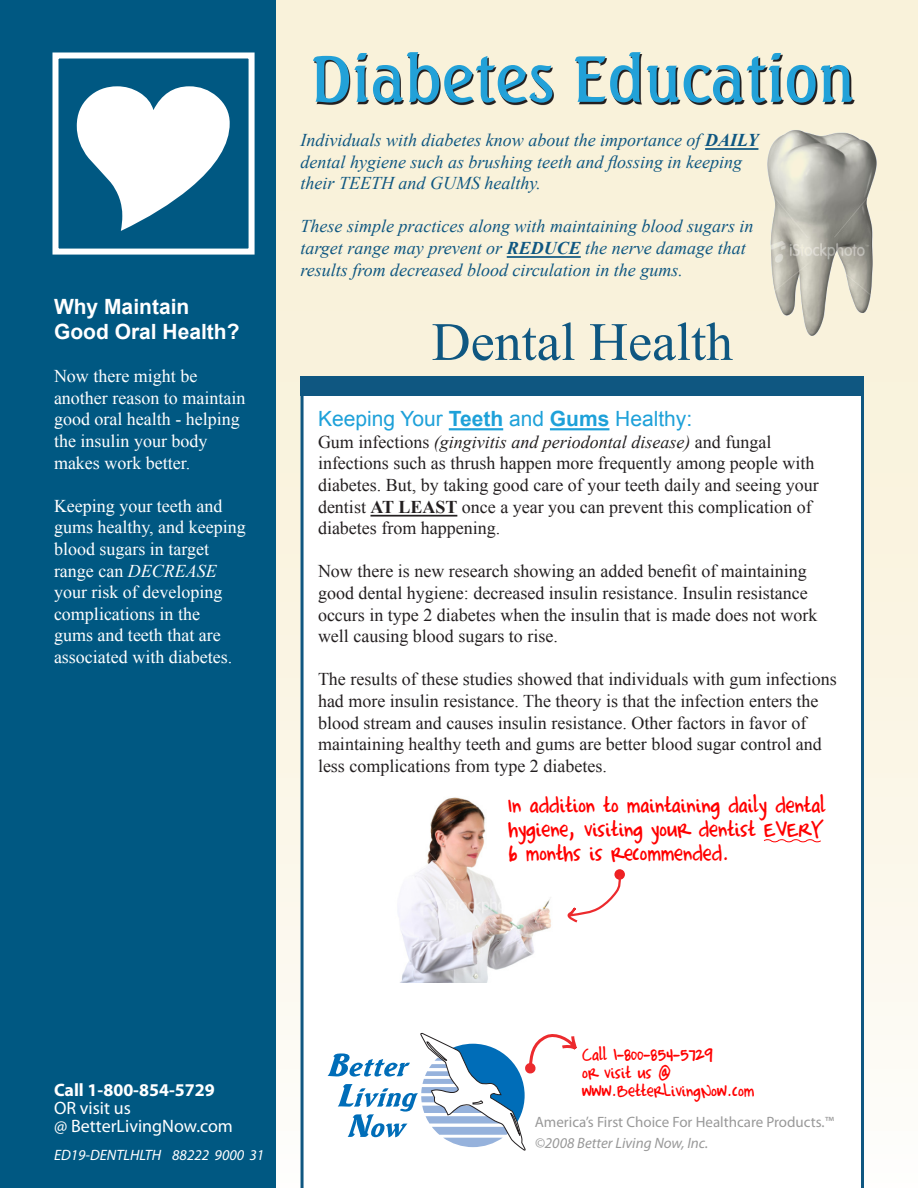
<style>
.page{position:relative;width:918px;height:1188px;background:#fff}
.page>*{position:absolute;margin:0;border:0;box-sizing:border-box;transform-origin:0 0}
.t1{font:500 63px "Seagull BT";color:#22a1d8}
.t2{font:54px "Times New Roman";color:#0f5781}
.t3{font:27px/24px "Completein Him";color:#f00}
.Body_1{font:21px "Completein Him";color:#f00}
.t4{font:21px "Arial";color:#1ea1d9}
.t5{font:700 21px/25.2px "Arial";color:#fff}
.t6{font:18px/21.6px "Times New Roman";color:#231f20}
.t7{font:italic 18px/21.6px "Times New Roman";color:#0f5781}
.t8{font:18px/21.6px "Times New Roman";color:#fff}
.t9{font:18px "Myriad Pro";color:#fff}
.t10{font:700 18px "Myriad Pro";color:#fff}
.Body_1-2{font:15px "Myriad Pro";color:#999}
.Body_1-3{font:italic 15px "Myriad Pro";color:#999}
.t11{font:italic 15px "Myriad Pro";color:#fff}
.s1{font-style:italic}
.s2{font-weight:700}
</style>
<div class="page">
<div style="left:0;top:0;width:289px;height:1188px;background:#005882"></div>
<div style="left:276px;top:0;width:642px;height:1188px;background:linear-gradient(to bottom,#f8efd3,#f9f8f4)"></div>
<svg style="left:301px;top:395px;width:563px;height:793px"></svg>
<div style="left:301px;top:376px;width:563px;height:19px;background:#0f5781"></div>
<div style="left:52px;top:52px;width:203px;height:203px;border:6px solid #fff"></div>
<svg style="left:328px;top:1029px;width:252px;height:122px"></svg>
<svg style="left:314px;top:54px;width:604px;height:96px;background:#d6cfbb"></svg>
<hr style="left:449px;top:428px;width:54px;height:2px;background:#1ea1d9">
<hr style="left:550px;top:428px;width:59px;height:2px;background:#1ea1d9">
<hr style="left:370px;top:515px;width:87px;height:2px;background:#231f20">
<hr style="left:705px;top:148px;width:53px;height:2px;background:#0f5781">
<hr style="left:507px;top:256px;width:74px;height:2px;background:#0f5781">
<svg style="left:763px;top:838px;width:59px;height:5px"></svg>
<img style="left:374px;top:792px;width:206px;height:191px">
<img style="left:762px;top:124px;width:121px;height:216px">
<svg style="left:614px;top:869px;width:11px;height:11px"></svg>
<svg style="left:566px;top:873px;width:56px;height:51px"></svg>
<p class="t5" style="left:54px;top:295px;width:187px">Why Maintain<br>Good Oral Health?</p>
<p class="t8" style="left:54px;top:365px;width:193px">Now there might be another reason to maintain good oral health - helping the insulin your body makes work better.</p>
<p class="t8" style="left:54px;top:495px;width:193px">Keeping your teeth and gums healthy, and keeping blood sugars in target range can <span class="s1">DECREASE </span>your risk of developing complications in the<br>gums and teeth that are associated with diabetes.</p>
<p class="t1" style="left:310px;top:38px;width:546px">Diabetes Education</p>
<p class="t7" style="left:301px;top:129px;width:459px">Individuals with diabetes know about the importance of <span class="s2">DAILY </span>dental hygiene such as brushing teeth and flossing in keeping their TEETH and GUMS healthy.</p>
<p class="t7" style="left:301px;top:215px;width:455px">These simple practices along with maintaining blood sugars in target range may prevent or <span class="s2">REDUCE</span> the nerve damage that results from decreased blood circulation in the gums.</p>
<p class="t2" style="left:432px;top:306px;width:303px">Dental Health</p>
<p class="t4" style="left:318px;top:405px;width:376px">Keeping Your <span class="s2">Teeth</span> and <span class="s2">Gums</span> Healthy:</p>
<p class="t6" style="left:318px;top:431px;width:502px">Gum infections <span class="s1">(gingivitis and periodontal disease)</span> and fungal infections such as thrush happen more frequently among people with diabetes. But, by taking good care of your teeth daily and seeing your dentist <span class="s2">AT LEAST</span> once a year you can prevent this complication of diabetes from happening.</p>
<p class="t6" style="left:318px;top:560px;width:501px">Now there is new research showing an added benefit of maintaining good dental hygiene: decreased insulin resistance. Insulin resistance occurs in type 2 diabetes when the insulin that is made does not work well causing blood sugars to rise.</p>
<p class="t6" style="left:318px;top:668px;width:520px">The results of these studies showed that individuals with gum infections had more insulin resistance. The theory is that the infection enters the blood stream and causes insulin resistance. Other factors in favor of maintaining healthy teeth and gums are better blood sugar control and less complications from type 2 diabetes.</p>
<p class="t3" style="left:508px;top:795px;width:319px">In addition to maintaining daily dental hygiene, visiting your dentist EVERY<br>6 months is recommended.</p>
<p class="t10" style="left:54px;top:1078px;width:162px">Call 1-800-854-5729</p>
<p class="t9" style="left:54px;top:1097px;width:78px">OR visit us</p>
<p class="t9" style="left:54px;top:1115px;width:180px">@ BetterLivingNow.com</p>
<p class="t11" style="left:54px;top:1146px;width:212px">ED19-DENTLHLTH 88222 9000 31</p>
<p class="Body_1" style="left:582px;top:1045px;width:132px">Call 1-800-854-5729</p>
<p class="Body_1" style="left:582px;top:1063px;width:90px">or visit us @</p>
<p class="Body_1" style="left:582px;top:1081px;width:174px">www.BetterLivingNow.com</p>
<p class="Body_1-2" style="left:535px;top:1113px;width:301px">America’s First Choice For Healthcare Products.™</p>
<p class="Body_1-3" style="left:535px;top:1134px;width:175px">©2008 Better Living Now, Inc.</p>
</div>
